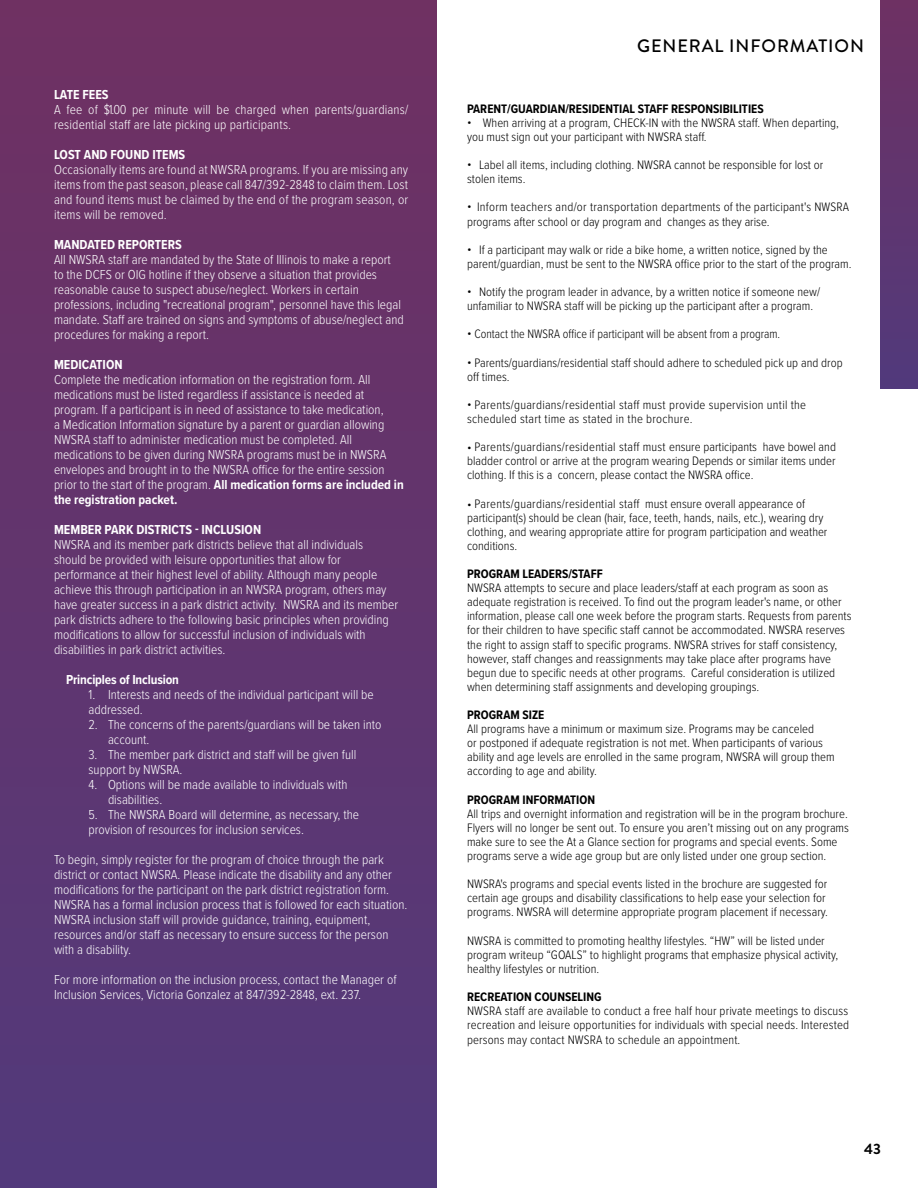
<style>
.page{position:relative;width:918px;height:1188px;background:#fff}
.page>*{position:absolute;margin:0;border:0;box-sizing:border-box;transform-origin:0 0}
.t1{font:500 18px "Brandon Grotesque";letter-spacing:.05em;color:#000}
.t2{font:700 15px "Brandon Grotesque";color:#000}
.t3{font:300 13.5px/15px "Proxima Nova Cond";color:#fff}
.t4{font:700 13.5px "Proxima Nova Cond";color:#fff}
.t5{font:300 12.75px/14.1px "Proxima Nova Cond";color:#000}
.t6{font:700 12.75px "Proxima Nova Cond";color:#000}
.t7{font:300 12.75px/14.1px "Proxima Nova Cond";letter-spacing:.02em;color:#000}
.s1{font-weight:700}
</style>
<div class="page">
<div style="left:0;top:0;width:436px;height:1188px;background:linear-gradient(to bottom,#6f3061,#523a7b)"></div>
<div style="left:880px;top:0;width:38px;height:389px;background:linear-gradient(to bottom,#6e3162,#513a7c)"></div>
<p class="t4" style="left:54px;top:85px;width:56px">LATE FEES</p>
<p class="t3" style="left:54px;top:102px;width:356px">A fee of $1.00 per minute will be charged when parents/guardians/ residential staff are late picking up participants.</p>
<p class="t4" style="left:54px;top:145px;width:133px">LOST AND FOUND ITEMS</p>
<p class="t3" style="left:54px;top:162px;width:356px;text-align:justify">Occasionally items are found at NWSRA programs. If you are missing any items from the past season, please call 847/392-2848 to claim them. Lost and found items must be claimed by the end of the program season, or items will be removed.</p>
<p class="t4" style="left:54px;top:235px;width:129px">MANDATED REPORTERS</p>
<p class="t3" style="left:54px;top:252px;width:351px">All NWSRA staff are mandated by the State of Illinois to make a report to the DCFS or OIG hotline if they observe a situation that provides reasonable cause to suspect abuse/neglect. Workers in certain professions, including "recreational program", personnel have this legal mandate. Staff are trained on signs and symptoms of abuse/neglect and procedures for making a report.</p>
<p class="t4" style="left:54px;top:355px;width:70px">MEDICATION</p>
<p class="t3" style="left:54px;top:371px;width:351px">Complete the medication information on the registration form. All medications must be listed regardless if assistance is needed at program. If a participant is in need of assistance to take medication,<br>a Medication Information signature by a parent or guardian allowing NWSRA staff to administer medication must be completed. All medications to be given during NWSRA programs must be in NWSRA envelopes and brought in to the NWSRA office for the entire session prior to the start of the program. <span class="s1">All medication forms are included in the registration packet.</span></p>
<p class="t4" style="left:54px;top:520px;width:209px">MEMBER PARK DISTRICTS - INCLUSION</p>
<p class="t3" style="left:54px;top:536px;width:346px">NWSRA and its member park districts believe that all individuals should be provided with leisure opportunities that allow for performance at their highest level of ability. Although many people achieve this through participation in an NWSRA program, others may have greater success in a park district activity. NWSRA and its member park districts adhere to the following basic principles when providing modifications to allow for successful inclusion of individuals with disabilities in park district activities.</p>
<p class="t4" style="left:66px;top:670px;width:115px">Principles of Inclusion</p>
<p class="t3" style="left:89px;top:686px;width:287px">1. Interests and needs of the individual participant will be addressed.</p>
<p class="t3" style="left:108px;top:716px;width:275px;text-indent:-19px">2. The concerns of the parents/guardians will be taken into account.</p>
<p class="t3" style="left:89px;top:746px;width:269px">3. The member park district and staff will be given full support by NWSRA.</p>
<p class="t3" style="left:108px;top:776px;width:241px;text-indent:-19px">4. Options will be made available to individuals with disabilities.</p>
<p class="t3" style="left:89px;top:806px;width:272px">5. The NWSRA Board will determine, as necessary, the provision of resources for inclusion services.</p>
<p class="t3" style="left:54px;top:851px;width:355px">To begin, simply register for the program of choice through the park district or contact NWSRA. Please indicate the disability and any other modifications for the participant on the park district registration form.<br>NWSRA has a formal inclusion process that is followed for each situation.<br>NWSRA inclusion staff will provide guidance, training, equipment, resources and/or staff as necessary to ensure success for the person with a disability.</p>
<p class="t3" style="left:54px;top:971px;width:344px">For more information on the inclusion process, contact the Manager of<br>Inclusion Services, Victoria Gonzalez at 847/392-2848, ext. 237.</p>
<h1 class="t1" style="left:637px;top:34px;width:228px">GENERAL INFORMATION</h1>
<p class="t6" style="left:467px;top:99px;width:298px">PARENT/GUARDIAN/RESIDENTIAL STAFF RESPONSIBILITIES</p>
<p class="t5" style="left:467px;top:115px;width:373px">• When arriving at a program, CHECK-IN with the NWSRA staff. When departing, you must sign out your participant with NWSRA staff.</p>
<p class="t5" style="left:467px;top:157px;width:358px">• Label all items, including clothing. NWSRA cannot be responsible for lost or stolen items.</p>
<p class="t5" style="left:467px;top:199px;width:384px">• Inform teachers and/or transportation departments of the participant's NWSRA programs after school or day program and changes as they arise.</p>
<p class="t5" style="left:467px;top:242px;width:386px">• If a participant may walk or ride a bike home, a written notice, signed by the parent/guardian, must be sent to the NWSRA office prior to the start of the program.</p>
<p class="t5" style="left:467px;top:284px;width:354px">• Notify the program leader in advance, by a written notice if someone new/ unfamiliar to NWSRA staff will be picking up the participant after a program.</p>
<p class="t5" style="left:467px;top:326px;width:315px">• Contact the NWSRA office if participant will be absent from a program.</p>
<p class="t5" style="left:467px;top:355px;width:377px">• Parents/guardians/residential staff should adhere to scheduled pick up and drop off times.</p>
<p class="t7" style="left:467px;top:397px;width:341px">• Parents/guardians/residential staff must provide supervision until the scheduled start time as stated in the brochure.</p>
<p class="t5" style="left:467px;top:439px;width:370px;text-align:justify">• Parents/guardians/residential staff must ensure participants have bowel and bladder control or arrive at the program wearing Depends or similar items under clothing. If this is a concern, please contact the NWSRA office.</p>
<p class="t5" style="left:467px;top:496px;width:362px">• Parents/guardians/residential staff must ensure overall appearance of participant(s) should be clean (hair, face, teeth, hands, nails, etc.), wearing dry clothing, and wearing appropriate attire for program participation and weather conditions.</p>
<p class="t6" style="left:467px;top:564px;width:137px">PROGRAM LEADERS/STAFF</p>
<p class="t5" style="left:467px;top:580px;width:386px">NWSRA attempts to secure and place leaders/staff at each program as soon as adequate registration is received. To find out the program leader's name, or other information, please call one week before the program starts. Requests from parents for their children to have specific staff cannot be accommodated. NWSRA reserves the right to assign staff to specific programs. NWSRA strives for staff consistency, however, staff changes and reassignments may take place after programs have begun due to specific needs at other programs. Careful consideration is utilized when determining staff assignments and developing groupings.</p>
<p class="t6" style="left:467px;top:705px;width:79px">PROGRAM SIZE</p>
<p class="t5" style="left:467px;top:721px;width:369px">All programs have a minimum or maximum size. Programs may be canceled<br>or postponed if adequate registration is not met. When participants of various ability and age levels are enrolled in the same program, NWSRA will group them according to age and ability.</p>
<p class="t6" style="left:467px;top:790px;width:130px">PROGRAM INFORMATION</p>
<p class="t5" style="left:467px;top:806px;width:383px">All trips and overnight information and registration will be in the program brochure.<br>Flyers will no longer be sent out. To ensure you aren’t missing out on any programs make sure to see the At a Glance section for programs and special events. Some programs serve a wide age group but are only listed under one group section.</p>
<p class="t5" style="left:467px;top:876px;width:362px">NWSRA's programs and special events listed in the brochure are suggested for certain age groups and disability classifications to help ease your selection for programs. NWSRA will determine appropriate program placement if necessary.</p>
<p class="t5" style="left:467px;top:933px;width:373px">NWSRA is committed to promoting healthy lifestyles. “HW” will be listed under program writeup “GOALS” to highlight programs that emphasize physical activity, healthy lifestyles or nutrition.</p>
<p class="t6" style="left:467px;top:987px;width:136px">RECREATION COUNSELING</p>
<p class="t5" style="left:467px;top:1003px;width:384px;line-height:14.5px;text-align:justify">NWSRA staff are available to conduct a free half hour private meetings to discuss recreation and leisure opportunities for individuals with special needs. Interested persons may contact NWSRA to schedule an appointment.</p>
<p class="t2" style="left:864px;top:1139px;width:18px">43</p>
</div>
